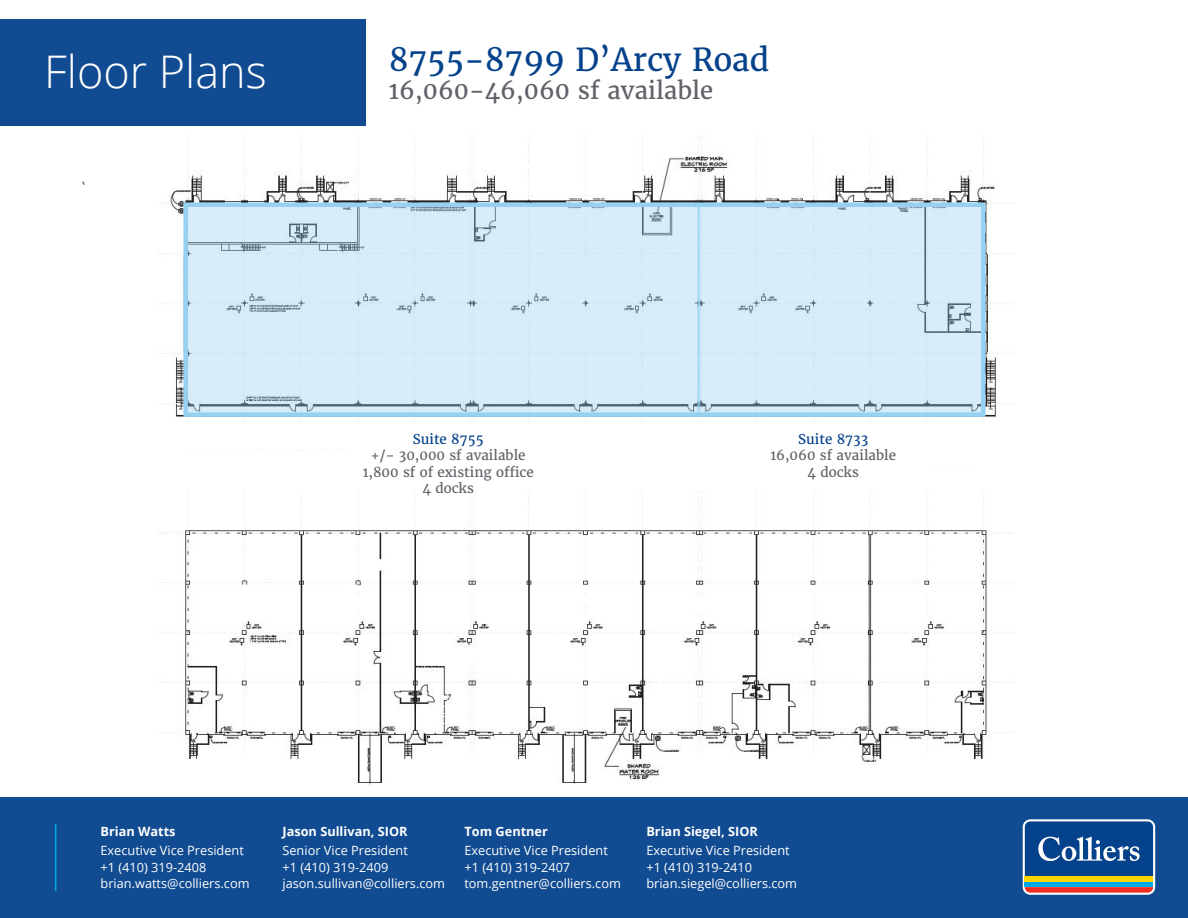
<style>
.page{position:relative;width:1188px;height:918px;background:#fff}
.page>*{position:absolute;margin:0;border:0;box-sizing:border-box;transform-origin:0 0}
.t1{font:300 45px "Open Sans";color:#fff}
.t2{font:31.5px "Merriweather";color:#05428c}
.t3{font:24px "Merriweather";color:#5f6369}
.t4{font:13.5px "Merriweather";color:#5f6369}
.t5{font:13.5px "Merriweather";color:#05428c}
.t6{font:12.75px "Open Sans";color:#fff}
.t7{font:700 12.75px "Open Sans";color:#fff}
</style>
<div class="page">
<div style="left:0;top:19px;width:365px;height:107px;background:#114b91"></div>
<div style="left:0;top:797px;width:1188px;height:121px;background:#114b91"></div>
<hr style="left:55px;top:824px;width:1px;height:67px;background:#00a8e4">
<svg style="left:1023px;top:819px;width:132px;height:76px"></svg>
<div style="left:1025px;top:882px;width:128px;height:5px;background:#00a8e4"></div>
<div style="left:1025px;top:876px;width:128px;height:6px;background:#fed503"></div>
<svg style="left:1025px;top:887px;width:128px;height:6px"></svg>
<svg style="left:1025px;top:821px;width:128px;height:55px"></svg>
<img style="left:161px;top:138px;width:851px;height:646px">
<div style="left:186px;top:205px;width:797px;height:210px;background:#d7eefa"></div>
<div style="left:183px;top:202px;width:803px;height:215px;border:4px solid #95d2f2"></div>
<hr style="left:697px;top:202px;width:3px;height:215px;background:#95d2f2">
<div style="left:167px;top:451px;width:830px;height:16px;background:#fff"></div>
<p class="t1" style="left:44px;top:41px;width:224px">Floor Plans</p>
<p class="t2" style="left:389px;top:40px;width:382px">8755-8799 D’Arcy Road</p>
<p class="t3" style="left:389px;top:76px;width:326px">16,060-46,060 sf available</p>
<p class="t5" style="left:413px;top:431px;width:72px">Suite 8755</p>
<p class="t4" style="left:371px;top:447px;width:156px">+/- 30,000 sf available</p>
<p class="t4" style="left:363px;top:463px;width:173px">1,800 sf of existing office</p>
<p class="t4" style="left:422px;top:480px;width:53px">4 docks</p>
<p class="t5" style="left:798px;top:431px;width:72px">Suite 8733</p>
<p class="t4" style="left:770px;top:447px;width:127px">16,060 sf available</p>
<p class="t4" style="left:807px;top:463px;width:53px">4 docks</p>
<p class="t7" style="left:101px;top:822px;width:77px">Brian Watts</p>
<p class="t6" style="left:101px;top:842px;width:145px">Executive Vice President</p>
<p class="t6" style="left:101px;top:858px;width:107px">+1 (410) 319-2408</p>
<p class="t6" style="left:101px;top:875px;width:151px">brian.watts@colliers.com</p>
<p class="t7" style="left:283px;top:822px;width:127px">Jason Sullivan, SIOR</p>
<p class="t6" style="left:283px;top:842px;width:127px">Senior Vice President</p>
<p class="t6" style="left:283px;top:858px;width:107px">+1 (410) 319-2409</p>
<p class="t6" style="left:283px;top:875px;width:164px">jason.sullivan@colliers.com</p>
<p class="t7" style="left:464px;top:822px;width:85px">Tom Gentner</p>
<p class="t6" style="left:464px;top:842px;width:145px">Executive Vice President</p>
<p class="t6" style="left:464px;top:858px;width:107px">+1 (410) 319-2407</p>
<p class="t6" style="left:464px;top:875px;width:158px">tom.gentner@colliers.com</p>
<p class="t7" style="left:646px;top:822px;width:113px">Brian Siegel, SIOR</p>
<p class="t6" style="left:646px;top:842px;width:145px">Executive Vice President</p>
<p class="t6" style="left:646px;top:858px;width:107px">+1 (410) 319-2410</p>
<p class="t6" style="left:646px;top:875px;width:152px">brian.siegel@colliers.com</p>
</div>
